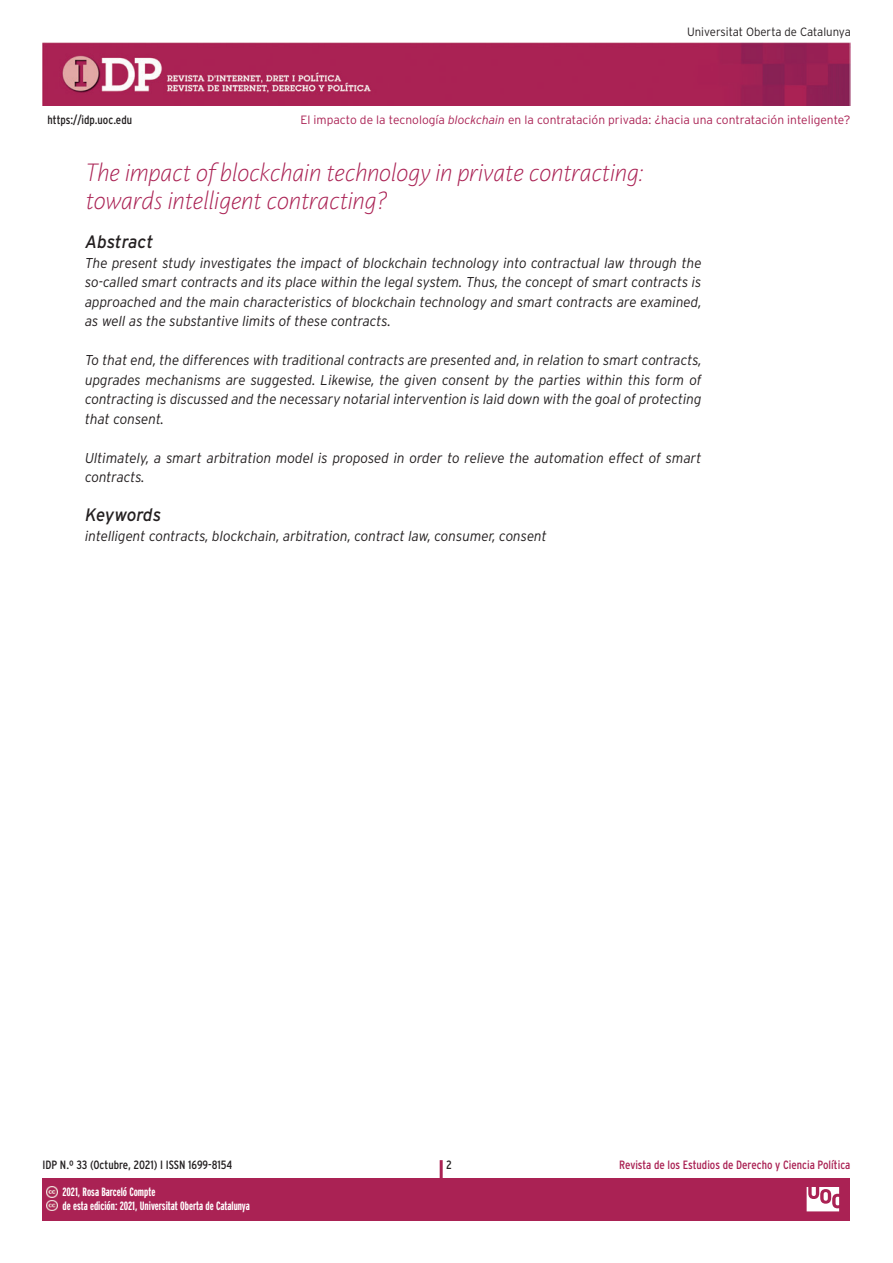
<style>
.page{position:relative;width:893px;height:1263px;background:#fff}
.page>*{position:absolute;margin:0;border:0;box-sizing:border-box;transform-origin:0 0}
.t1{font:italic 300 24px/28.5px "Pragma ND";color:#aa2254;scale:.95 1}
.t2{font:italic 18px "Interstate";letter-spacing:-.005em;color:#231f20;scale:.95 1}
.t3{font:italic 300 14.25px/19.5px "Interstate";color:#231f20;text-align:justify;scale:.95 1}
.t4{font:300 12px "Interstate";color:#aa2254}
.t5{font:700 extra-condensed 12px/13.5px "Interstate";color:#fff}
.t6{font:condensed 12px "Interstate";color:#231f20}
.t7{font:condensed 12px "Interstate";color:#aa2254}
.t8{font:300 12px "Interstate";color:#231f20;scale:.95 1}
.s1{font-style:italic}
</style>
<div class="page">
<img style="left:43px;top:43px;width:807px;height:63px">
<div style="left:43px;top:1178px;width:807px;height:42px;background:#aa2254"></div>
<hr style="left:440px;top:1160px;width:3px;height:44px;background:#aa2254">
<svg style="left:806px;top:1187px;width:34px;height:25px"></svg>
<svg style="left:47px;top:1186px;width:10px;height:25px"></svg>
<p class="t6" style="left:48px;top:113px;width:86px">https://idp.uoc.edu</p>
<p class="t8" style="left:687px;top:25px;width:174px">Universitat Oberta de Catalunya</p>
<p class="t4" style="left:300px;top:113px;width:551px">El impacto de la tecnología <span class="s1">blockchain</span> en la contratación privada: ¿hacia una contratación inteligente?</p>
<h1 class="t1" style="left:85px;top:158px;width:588px">The impact of blockchain technology in private contracting: towards intelligent contracting?</h1>
<p class="t2" style="left:85px;top:232px;width:73px">Abstract</p>
<p class="t3" style="left:85px;top:253px;width:651px">The present study investigates the impact of blockchain technology into contractual law through the so-called smart contracts and its place within the legal system. Thus, the concept of smart contracts is approached and the main characteristics of blockchain technology and smart contracts are examined, as well as the substantive limits of these contracts.</p>
<p class="t3" style="left:85px;top:350px;width:651px">To that end, the differences with traditional contracts are presented and, in relation to smart contracts, upgrades mechanisms are suggested. Likewise, the given consent by the parties within this form of contracting is discussed and the necessary notarial intervention is laid down with the goal of protecting that consent.</p>
<p class="t3" style="left:85px;top:448px;width:650px">Ultimately, a smart arbitration model is proposed in order to relieve the automation effect of smart contracts.</p>
<p class="t2" style="left:85px;top:505px;width:82px">Keywords</p>
<p class="t3" style="left:85px;top:526px;width:488px">intelligent contracts, blockchain, arbitration, contract law, consumer, consent</p>
<p class="t6" style="left:43px;top:1158px;width:191px">IDP N.º 33 (Octubre, 2021) I ISSN 1699-8154</p>
<p class="t6" style="left:446px;top:1158px;width:7px">2</p>
<p class="t7" style="left:619px;top:1158px;width:233px">Revista de los Estudios de Derecho y Ciencia Política</p>
<p class="t5" style="left:63px;top:1185px;width:189px">2021, Rosa Barceló Compte<br>de esta edición: 2021, Universitat Oberta de Catalunya</p>
</div>
